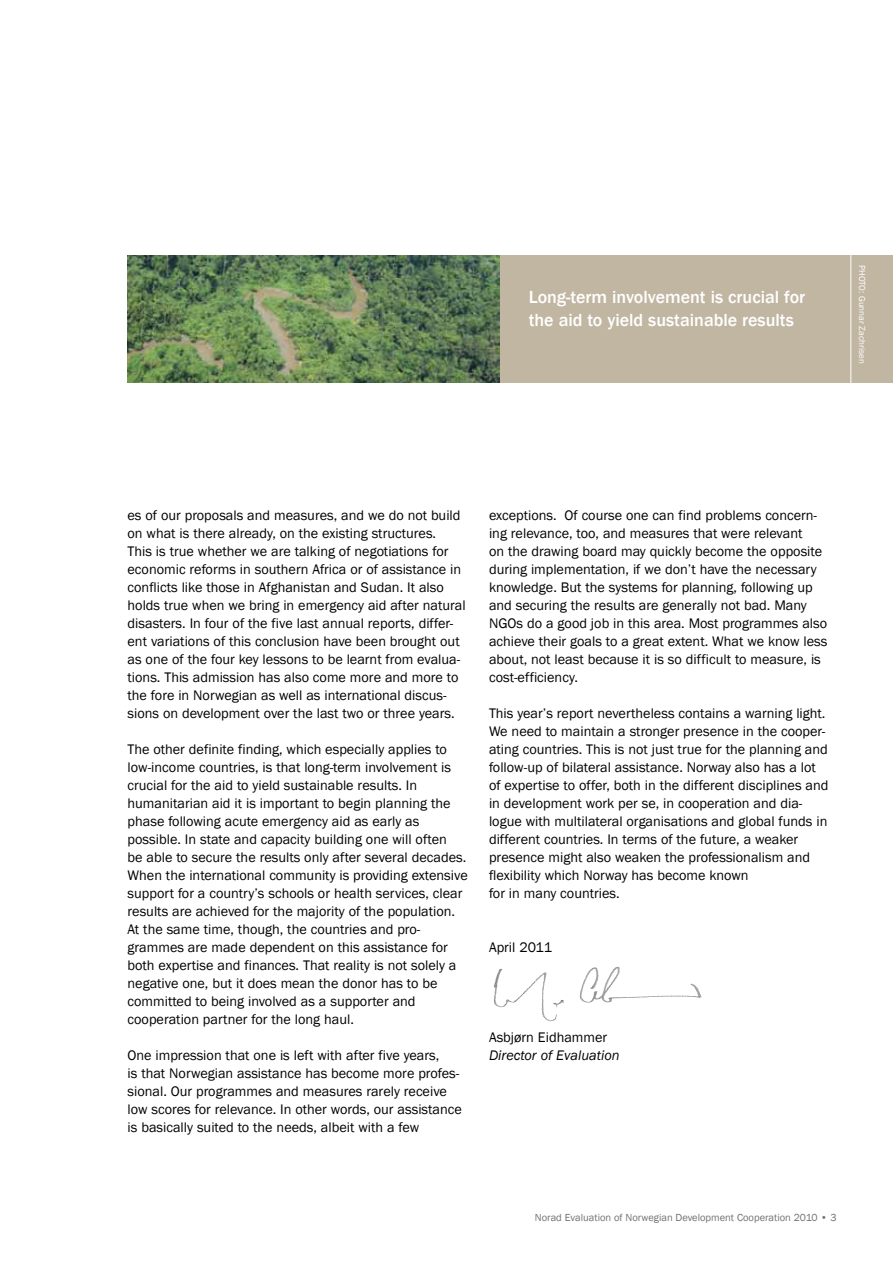
<style>
.page{position:relative;width:893px;height:1263px;background:#fff}
.page>*{position:absolute;margin:0;border:0;box-sizing:border-box;transform-origin:0 0}
.t1{font:500 18px/22.5px "Franklin Gothic";color:#fff}
.t2{font:14.25px/18px "Franklin Gothic";color:#000}
.t3{font:italic 14.25px "Franklin Gothic";color:#000}
.t4{font:10.5px "Franklin Gothic";color:#707172}
.t5{font:9px "Franklin Gothic";color:#fff}
</style>
<div class="page">
<img style="left:494px;top:966px;width:208px;height:55px">
<div style="left:495px;top:255px;width:398px;height:128px;background:#c1b6a2"></div>
<img style="left:128px;top:255px;width:372px;height:128px">
<hr style="left:850px;top:217px;width:1px;height:182px;background:#fff">
<p class="t1" style="left:529px;top:286px;width:278px">Long-term involvement is crucial for the aid to yield sustainable results</p>
<p class="t5" style="left:868px;top:265px;width:100px;rotate:90deg">photo: Gunnar Zachrisen</p>
<p class="t2" style="left:128px;top:507px;width:340px">es of our proposals and measures, and we do not build on what is there already, on the existing structures.<br>This is true whether we are talking of negotiations for economic reforms in southern Africa or of assistance in conflicts like those in Afghanistan and Sudan. It also holds true when we bring in emergency aid after natural disasters. In four of the five last annual reports, differ&shy;ent variations of this conclusion have been brought out as one of the four key lessons to be learnt from evalua&shy;tions. This admission has also come more and more to the fore in Norwegian as well as international discus&shy;sions on development over the last two or three years.</p>
<p class="t2" style="left:128px;top:741px;width:342px">The other definite finding, which especially applies to low-income countries, is that long-term involvement is crucial for the aid to yield sustainable results. In humanitarian aid it is important to begin planning the phase following acute emergency aid as early as possible. In state and capacity building one will often<br>be able to secure the results only after several decades.<br>When the international community is providing extensive support for a country’s schools or health services, clear results are achieved for the majority of the population.<br>At the same time, though, the countries and pro&shy;grammes are made dependent on this assistance for both expertise and finances. That reality is not solely a negative one, but it does mean the donor has to be committed to being involved as a supporter and cooperation partner for the long haul.</p>
<p class="t2" style="left:128px;top:1047px;width:336px">One impression that one is left with after five years,<br>is that Norwegian assistance has become more profes&shy;sional. Our programmes and measures rarely receive low scores for relevance. In other words, our assistance is basically suited to the needs, albeit with a few</p>
<p class="t2" style="left:489px;top:507px;width:340px">exceptions. Of course one can find problems concern&shy;ing relevance, too, and measures that were relevant<br>on the drawing board may quickly become the opposite during implementation, if we don’t have the necessary knowledge. But the systems for planning, following up and securing the results are generally not bad. Many NGOs do a good job in this area. Most programmes also achieve their goals to a great extent. What we know less about, not least because it is so difficult to measure, is cost-efficiency.</p>
<p class="t2" style="left:489px;top:705px;width:341px">This year’s report nevertheless contains a warning light.<br>We need to maintain a stronger presence in the cooper&shy;ating countries. This is not just true for the planning and follow-up of bilateral assistance. Norway also has a lot of expertise to offer, both in the different disciplines and in development work per se, in cooperation and dia&shy;logue with multilateral organisations and global funds in different countries. In terms of the future, a weaker presence might also weaken the professionalism and flexibility which Norway has become known<br>for in many countries.</p>
<p class="t2" style="left:489px;top:939px;width:65px">April 2011</p>
<p class="t2" style="left:489px;top:1029px;width:120px">Asbjørn Eidhammer</p>
<p class="t3" style="left:489px;top:1046px;width:132px">Director of Evaluation</p>
<p class="t4" style="left:535px;top:1211px;width:303px">Norad Evaluation of Norwegian Development Cooperation 2010 • 3</p>
</div>
